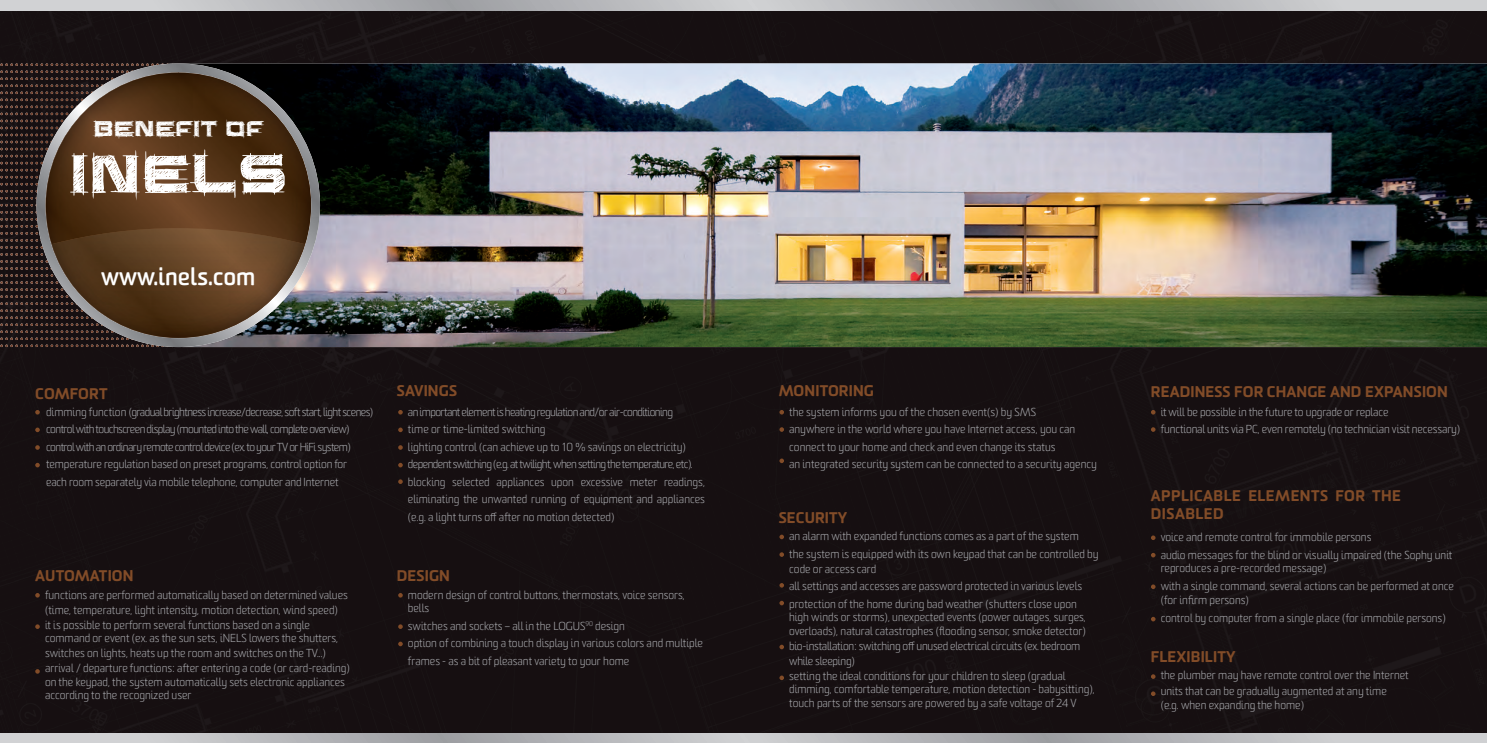
<style>
.page{position:relative;width:1487px;height:743px;background:#fff}
.page>*{position:absolute;margin:0;border:0;box-sizing:border-box;transform-origin:0 0}
.t1{font:62.5px "Saucer BB";letter-spacing:.03em;color:#fff}
.t2{font:25px "Saucer BB";letter-spacing:.03em;color:#fff}
.t3{font:700 23.75px "Sommet Rounded";color:#fff}
.t4{font:900 15px "Sommet Rounded";letter-spacing:.01em;color:#824c28}
.t5{font:900 15px "Sommet Rounded";letter-spacing:.03em;color:#824c28}
.t6{font:300 11.25px/17.5px "Sommet Rounded";color:#a8a9ad}
.t7{font:300 11.25px/17.5px "Sommet Rounded";letter-spacing:-.05em;color:#a8a9ad}
.t8{font:300 11.25px/15px "Sommet Rounded";letter-spacing:-.02em;color:#a8a9ad}
</style>
<div class="page">
<div style="left:0;top:10px;width:1487px;height:723px;background:#160f11"></div>
<img style="left:320px;top:63px;width:1167px;height:284px">
<img style="left:0;top:63px;width:37px;height:3px">
<img style="left:0;top:70px;width:37px;height:3px">
<img style="left:0;top:77px;width:37px;height:3px">
<img style="left:0;top:85px;width:37px;height:2px">
<img style="left:0;top:92px;width:37px;height:2px">
<img style="left:0;top:99px;width:37px;height:2px">
<img style="left:0;top:106px;width:37px;height:2px">
<img style="left:0;top:113px;width:37px;height:2px">
<img style="left:0;top:120px;width:37px;height:2px">
<img style="left:0;top:127px;width:37px;height:2px">
<img style="left:0;top:134px;width:37px;height:2px">
<img style="left:0;top:141px;width:37px;height:2px">
<img style="left:0;top:148px;width:37px;height:2px">
<img style="left:0;top:155px;width:37px;height:2px">
<img style="left:0;top:162px;width:37px;height:2px">
<img style="left:0;top:169px;width:37px;height:2px">
<img style="left:0;top:176px;width:37px;height:2px">
<img style="left:0;top:183px;width:37px;height:2px">
<img style="left:0;top:190px;width:37px;height:2px">
<img style="left:0;top:197px;width:37px;height:2px">
<img style="left:0;top:204px;width:37px;height:2px">
<img style="left:0;top:211px;width:37px;height:2px">
<img style="left:0;top:218px;width:37px;height:2px">
<img style="left:0;top:225px;width:37px;height:3px">
<img style="left:0;top:232px;width:37px;height:3px">
<img style="left:0;top:239px;width:37px;height:3px">
<img style="left:0;top:246px;width:37px;height:3px">
<img style="left:0;top:253px;width:37px;height:3px">
<img style="left:0;top:260px;width:37px;height:3px">
<img style="left:0;top:267px;width:37px;height:3px">
<img style="left:0;top:274px;width:37px;height:3px">
<img style="left:0;top:281px;width:37px;height:3px">
<img style="left:0;top:288px;width:37px;height:3px">
<img style="left:0;top:295px;width:37px;height:3px">
<img style="left:0;top:302px;width:37px;height:3px">
<img style="left:0;top:309px;width:37px;height:3px">
<img style="left:0;top:316px;width:37px;height:3px">
<img style="left:0;top:323px;width:37px;height:3px">
<img style="left:0;top:330px;width:37px;height:3px">
<img style="left:0;top:337px;width:37px;height:3px">
<img style="left:20px;top:344px;width:17px;height:3px">
<img style="left:37px;top:63px;width:283px;height:284px">
<img style="left:46px;top:73px;width:265px;height:162px">
<img style="left:94px;top:228px;width:211px;height:110px">
<img style="left:52px;top:235px;width:42px;height:73px">
<img style="left:267px;top:106px;width:44px;height:199px">
<img style="left:79px;top:72px;width:188px;height:45px">
<img style="left:79px;top:294px;width:188px;height:44px">
<img style="left:45px;top:116px;width:35px;height:178px">
<svg style="left:35px;top:410px;width:5px;height:4px"></svg>
<svg style="left:35px;top:427px;width:5px;height:5px"></svg>
<svg style="left:35px;top:445px;width:5px;height:5px"></svg>
<svg style="left:35px;top:463px;width:5px;height:4px"></svg>
<svg style="left:398px;top:410px;width:5px;height:4px"></svg>
<svg style="left:398px;top:427px;width:5px;height:5px"></svg>
<svg style="left:398px;top:445px;width:5px;height:5px"></svg>
<svg style="left:398px;top:463px;width:5px;height:4px"></svg>
<svg style="left:398px;top:479px;width:5px;height:5px"></svg>
<svg style="left:35px;top:593px;width:5px;height:4px"></svg>
<svg style="left:398px;top:593px;width:5px;height:4px"></svg>
<svg style="left:35px;top:624px;width:5px;height:5px"></svg>
<svg style="left:398px;top:624px;width:5px;height:5px"></svg>
<svg style="left:398px;top:641px;width:5px;height:5px"></svg>
<svg style="left:35px;top:669px;width:5px;height:4px"></svg>
<svg style="left:779px;top:410px;width:5px;height:4px"></svg>
<svg style="left:1151px;top:410px;width:4px;height:4px"></svg>
<svg style="left:779px;top:534px;width:5px;height:5px"></svg>
<svg style="left:779px;top:552px;width:5px;height:5px"></svg>
<svg style="left:779px;top:583px;width:5px;height:4px"></svg>
<svg style="left:779px;top:601px;width:5px;height:4px"></svg>
<svg style="left:779px;top:644px;width:5px;height:5px"></svg>
<svg style="left:779px;top:675px;width:5px;height:5px"></svg>
<svg style="left:779px;top:427px;width:5px;height:5px"></svg>
<svg style="left:1151px;top:427px;width:4px;height:5px"></svg>
<svg style="left:1151px;top:535px;width:4px;height:5px"></svg>
<svg style="left:1151px;top:553px;width:4px;height:4px"></svg>
<svg style="left:779px;top:458px;width:5px;height:5px"></svg>
<svg style="left:0;top:733px;width:1487px;height:10px;background:#bbbcbf"></svg>
<svg style="left:0;top:0;width:1487px;height:10px;background:#bbbcbf"></svg>
<svg style="left:1151px;top:584px;width:4px;height:5px"></svg>
<svg style="left:1151px;top:617px;width:4px;height:4px"></svg>
<svg style="left:1151px;top:674px;width:4px;height:5px"></svg>
<svg style="left:1151px;top:691px;width:4px;height:5px"></svg>
<h2 class="t2" style="left:94px;top:117px;width:170px">BENEFIT OF</h2>
<h1 class="t1" style="left:70px;top:145px;width:218px">INELS</h1>
<h3 class="t3" style="left:101px;top:267px;width:156px">www.inels.com</h3>
<h3 class="t4" style="left:35px;top:388px;width:74px">COMFORT</h3>
<p class="t7" style="left:46px;top:404px;width:329px">dimming function (gradual brightness increase/decrease, soft start, light scenes) control with touchscreen display (mounted into the wall, complete overview) control with an ordinary remote control device (ex. to your TV or HiFi system) temperature regulation based on preset programs, control option for<br>each room separately via mobile telephone, computer and Internet</p>
<h3 class="t4" style="left:35px;top:570px;width:100px">AUTOMATION</h3>
<p class="t6" style="left:45px;top:588px;width:304px;line-height:15px">functions are performed automatically based on determined values (time, temperature, light intensity, motion detection, wind speed)<br>it is possible to perform several functions based on a single</p>
<p class="t6" style="left:45px;top:632px;width:306px;line-height:15px">command or event (ex. as the sun sets, iNELS lowers the shutters, switches on lights, heats up the room and switches on the TV...) arrival / departure functions: after entering a code (or card-reading)</p>
<p class="t6" style="left:45px;top:676px;width:302px;line-height:13.5px">on the keypad, the system automatically sets electronic appliances according to the recognized user</p>
<h3 class="t4" style="left:397px;top:384px;width:62px">SAVINGS</h3>
<p class="t6" style="left:408px;top:404px;width:299px">an important element is heating regulation and/or air-conditioning<br>time or time-limited switching<br>lighting control (can achieve up to 10 % savings on electricity) dependent switching (e.g. at twilight, when setting the temperature, etc). blocking selected appliances upon excessive meter readings, eliminating the unwanted running of equipment and appliances (e.g. a light turns off after no motion detected)</p>
<h3 class="t4" style="left:397px;top:570px;width:55px">DESIGN</h3>
<p class="t6" style="left:408px;top:589px;width:278px;line-height:13.5px">modern design of control buttons, thermostats, voice sensors, bells</p>
<p class="t6" style="left:408px;top:618px;width:296px">switches and sockets – all in the LOGUS<sup>90</sup> design<br>option of combining a touch display in various colors and multiple frames - as a bit of pleasant variety to your home</p>
<h3 class="t4" style="left:779px;top:384px;width:97px">MONITORING</h3>
<p class="t6" style="left:789px;top:404px;width:309px">the system informs you of the chosen event(s) by SMS<br>anywhere in the world where you have Internet access, you can connect to your home and check and even change its status<br>an integrated security system can be connected to a security agency</p>
<h3 class="t4" style="left:1151px;top:385px;width:298px">READINESS FOR CHANGE AND EXPANSION</h3>
<p class="t6" style="left:1161px;top:404px;width:301px">it will be possible in the future to upgrade or replace<br>functional units via PC, even remotely (no technician visit necessary)</p>
<h3 class="t5" style="left:1151px;top:490px;width:252px">APPLICABLE ELEMENTS FOR THE</h3>
<h3 class="t4" style="left:779px;top:511px;width:70px">SECURITY</h3>
<h3 class="t5" style="left:1151px;top:508px;width:74px">DISABLED</h3>
<p class="t6" style="left:789px;top:528px;width:311px">an alarm with expanded functions comes as a part of the system<br>the system is equipped with its own keypad that can be controlled by</p>
<p class="t6" style="left:789px;top:561px;width:294px">code or access card<br>all settings and accesses are password protected in various levels protection of the home during bad weather (shutters close upon</p>
<p class="t6" style="left:789px;top:611px;width:298px;line-height:13.5px">high winds or storms), unexpected events (power outages, surges, overloads), natural catastrophes (flooding sensor, smoke detector)</p>
<p class="t8" style="left:789px;top:639px;width:293px">bio-installation: switching off unused electrical circuits (ex. bedroom while sleeping)<br>setting the ideal conditions for your children to sleep (gradual</p>
<p class="t6" style="left:789px;top:683px;width:307px;line-height:13.5px">dimming, comfortable temperature, motion detection - babysitting), touch parts of the sensors are powered by a safe voltage of 24 V</p>
<p class="t6" style="left:1161px;top:529px;width:293px">voice and remote control for immobile persons<br>audio messages for the blind or visually impaired (the Sophy unit</p>
<p class="t6" style="left:1161px;top:560px;width:295px;line-height:18.1px">reproduces a pre-recorded message)<br>with a single command, several actions can be performed at once</p>
<p class="t6" style="left:1161px;top:592px;width:287px;line-height:18.1px">(for infirm persons)<br>control by computer from a single place (for immobile persons)</p>
<h3 class="t4" style="left:1151px;top:651px;width:86px">FLEXIBILITY</h3>
<p class="t6" style="left:1161px;top:668px;width:250px;line-height:16.2px">the plumber may have remote control over the Internet units that can be gradually augmented at any time</p>
<p class="t6" style="left:1161px;top:697px;width:145px">(e.g. when expanding the home)</p>
</div>
